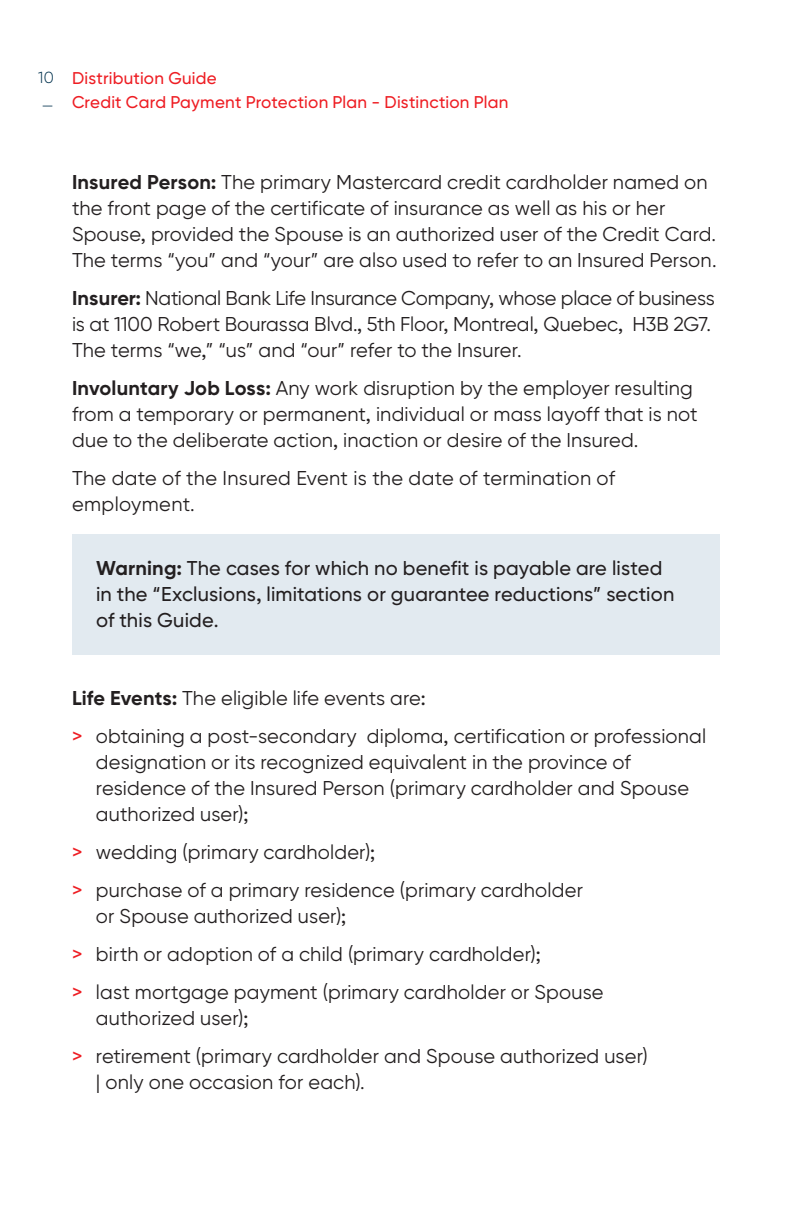
<style>
.page{position:relative;width:792px;height:1224px;background:#fff}
.page>*{position:absolute;margin:0;border:0;box-sizing:border-box;transform-origin:0 0}
.t1{font:20px/26px "Gilroy BN";letter-spacing:.01em;color:#231f20}
.t2{font:20px/26px "Gilroy BN";letter-spacing:-.01em;color:#231f20}
.t3{font:500 20px/26px "Gilroy BN";letter-spacing:.01em;color:#231f20}
.t4{font:500 17px/24px "Gilroy BN";letter-spacing:.015em;color:#ee1d23}
.t5{font:300 16px/28px "Gilroy BN";color:#00314d}
.s1{font-weight:700}
.s2{font-weight:500;color:#ee1d23}
</style>
<div class="page">
<div style="left:72px;top:535px;width:648px;height:120px;background:#e2eaf0"></div>
<p class="t5" style="left:38px;top:65px;width:17px">10 —</p>
<p class="t4" style="left:72px;top:68px;width:438px">Distribution Guide<br>Credit Card Payment Protection Plan - Distinction Plan</p>
<p class="t1" style="left:72px;top:171px;width:646px"><span class="s1">Insured Person:</span> The primary Mastercard credit cardholder named on the front page of the certificate of insurance as well as his or her Spouse, provided the Spouse is an authorized user of the Credit Card.<br>The terms “you” and “your” are also used to refer to an Insured Person.</p>
<p class="t2" style="left:72px;top:287px;width:644px"><span class="s1">Insurer:</span> National Bank Life Insurance Company, whose place of business is at 1100 Robert Bourassa Blvd., 5th Floor, Montreal, Quebec, H3B 2G7.<br>The terms “we,” “us” and “our” refer to the Insurer.</p>
<p class="t1" style="left:72px;top:377px;width:627px"><span class="s1">Involuntary Job Loss:</span> Any work disruption by the employer resulting from a temporary or permanent, individual or mass layoff that is not due to the deliberate action, inaction or desire of the Insured.</p>
<p class="t1" style="left:72px;top:467px;width:545px">The date of the Insured Event is the date of termination of employment.</p>
<p class="t3" style="left:96px;top:557px;width:580px"><span class="s1">Warning:</span> The cases for which no benefit is payable are listed in the “Exclusions, limitations or guarantee reductions” section of this Guide.</p>
<p class="t1" style="left:72px;top:681px;width:636px;line-height:38px"><span class="s1">Life Events:</span> The eligible life events are:<br><span class="s2">&gt;</span> obtaining a post-secondary diploma, certification or professional</p>
<p class="t1" style="left:96px;top:751px;width:595px">designation or its recognized equivalent in the province of residence of the Insured Person (primary cardholder and Spouse authorized user);</p>
<p class="t1" style="left:72px;top:835px;width:512px;line-height:38px"><span class="s2">&gt;</span> wedding (primary cardholder);<br><span class="s2">&gt;</span> purchase of a primary residence (primary cardholder</p>
<p class="t1" style="left:72px;top:899px;width:533px;line-height:38px;text-indent:24px">or Spouse authorized user);<br><span class="s2">&gt;</span> birth or adoption of a child (primary cardholder);<br><span class="s2">&gt;</span> last mortgage payment (primary cardholder or Spouse</p>
<p class="t1" style="left:72px;top:1001px;width:577px;line-height:38px;text-indent:24px">authorized user);<br><span class="s2">&gt;</span> retirement (primary cardholder and Spouse authorized user)</p>
<p class="t1" style="left:96px;top:1071px;width:270px">| only one occasion for each).</p>
</div>
